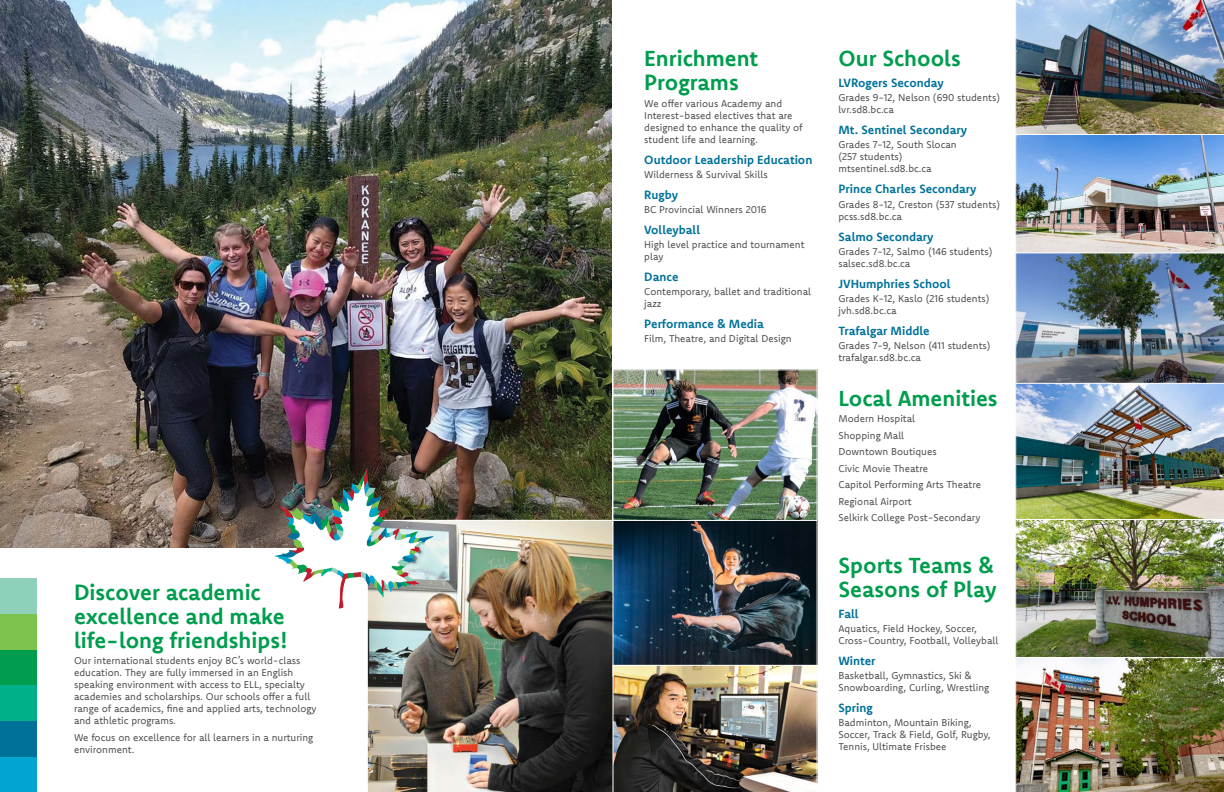
<style>
.page{position:relative;width:1224px;height:792px;background:#fff}
.page>*{position:absolute;margin:0;border:0;box-sizing:border-box;transform-origin:0 0}
.t1{font:700 22px/24px "Komet";color:#009d4e}
.t2{font:700 12px "Komet";color:#00729a}
.t3{font:10px/12px "Komet";color:#4d4d4f}
</style>
<div class="page">
<img style="left:0;top:0;width:612px;height:547px">
<img style="left:367px;top:520px;width:246px;height:272px">
<img style="left:614px;top:371px;width:202px;height:149px">
<div style="left:612px;top:369px;width:206px;height:157px;border:1px solid #fff"></div>
<img style="left:614px;top:522px;width:202px;height:143px">
<div style="left:612px;top:520px;width:206px;height:157px;border:1px solid #fff"></div>
<img style="left:613px;top:665px;width:204px;height:127px">
<img style="left:272px;top:468px;width:163px;height:141px">
<div style="left:0;top:756px;width:37px;height:36px;background:#00a6cf"></div>
<div style="left:0;top:721px;width:37px;height:35px;background:#00729a"></div>
<div style="left:0;top:685px;width:37px;height:36px;background:#00b188"></div>
<div style="left:0;top:649px;width:37px;height:36px;background:#009d4e"></div>
<div style="left:0;top:614px;width:37px;height:35px;background:#7cc24d"></div>
<div style="left:0;top:578px;width:37px;height:36px;background:#8fd0ba"></div>
<img style="left:1015px;top:0;width:209px;height:792px">
<h1 class="t1" style="left:74px;top:579px;width:215px">Discover academic excellence and make life-long friendships!</h1>
<p class="t3" style="left:74px;top:654px;width:244px">Our international students enjoy BC’s world-class education. They are fully immersed in an English speaking environment with access to ELL, specialty academies and scholarships. Our schools offer a full range of academics, fine and applied arts, technology and athletic programs.</p>
<p class="t3" style="left:74px;top:731px;width:241px">We focus on excellence for all learners in a nurturing environment.</p>
<h1 class="t1" style="left:644px;top:46px;width:115px">Enrichment<br>Programs</h1>
<p class="t3" style="left:644px;top:97px;width:160px">We offer various Academy and<br>Interest-based electives that are designed to enhance the quality of student life and learning.</p>
<p class="t2" style="left:644px;top:152px;width:170px">Outdoor Leadership Education</p>
<p class="t3" style="left:644px;top:168px;width:125px">Wilderness &amp; Survival Skills</p>
<p class="t2" style="left:644px;top:187px;width:35px">Rugby</p>
<p class="t3" style="left:644px;top:203px;width:124px">BC Provincial Winners 2016</p>
<p class="t2" style="left:644px;top:222px;width:57px">Volleyball</p>
<p class="t3" style="left:644px;top:238px;width:162px">High level practice and tournament play</p>
<p class="t2" style="left:644px;top:269px;width:36px">Dance</p>
<p class="t3" style="left:644px;top:285px;width:169px">Contemporary, ballet and traditional jazz</p>
<p class="t2" style="left:644px;top:316px;width:121px">Performance &amp; Media</p>
<p class="t3" style="left:644px;top:333px;width:149px">Film, Theatre, and Digital Design</p>
<h1 class="t1" style="left:838px;top:46px;width:124px">Our Schools</h1>
<p class="t2" style="left:838px;top:75px;width:107px">LVRogers Seconday</p>
<p class="t3" style="left:838px;top:91px;width:163px">Grades 9-12, Nelson (690 students) lvr.sd8.bc.ca</p>
<p class="t2" style="left:838px;top:122px;width:130px">Mt. Sentinel Secondary</p>
<p class="t3" style="left:838px;top:139px;width:120px">Grades 7-12, South Slocan (257 students) mtsentinel.sd8.bc.ca</p>
<p class="t2" style="left:838px;top:181px;width:140px">Prince Charles Secondary</p>
<p class="t3" style="left:838px;top:198px;width:163px">Grades 8-12, Creston (537 students) pcss.sd8.bc.ca</p>
<p class="t2" style="left:838px;top:229px;width:97px">Salmo Secondary</p>
<p class="t3" style="left:838px;top:245px;width:156px">Grades 7-12, Salmo (146 students) salsec.sd8.bc.ca</p>
<p class="t2" style="left:838px;top:276px;width:114px">JVHumphries School</p>
<p class="t3" style="left:838px;top:292px;width:153px">Grades K-12, Kaslo (216 students) jvh.sd8.bc.ca</p>
<p class="t2" style="left:838px;top:323px;width:93px">Trafalgar Middle</p>
<p class="t3" style="left:838px;top:339px;width:154px">Grades 7-9, Nelson (411 students) trafalgar.sd8.bc.ca</p>
<h1 class="t1" style="left:838px;top:385px;width:161px">Local Amenities</h1>
<p class="t3" style="left:838px;top:410px;width:144px;line-height:16.5px">Modern Hospital<br>Shopping Mall<br>Downtown Boutiques<br>Civic Movie Theatre<br>Capitol Performing Arts Theatre<br>Regional Airport<br>Selkirk College Post-Secondary</p>
<h1 class="t1" style="left:838px;top:553px;width:160px">Sports Teams &amp;<br>Seasons of Play</h1>
<p class="t2" style="left:838px;top:606px;width:22px">Fall</p>
<p class="t3" style="left:838px;top:622px;width:162px">Aquatics, Field Hockey, Soccer,<br>Cross-Country, Football, Volleyball</p>
<p class="t2" style="left:838px;top:653px;width:39px">Winter</p>
<p class="t3" style="left:838px;top:670px;width:152px">Basketball, Gymnastics, Ski &amp;<br>Snowboarding, Curling, Wrestling</p>
<p class="t2" style="left:838px;top:700px;width:36px">Spring</p>
<p class="t3" style="left:838px;top:717px;width:154px">Badminton, Mountain Biking,<br>Soccer, Track &amp; Field, Golf, Rugby,<br>Tennis, Ultimate Frisbee</p>
</div>
